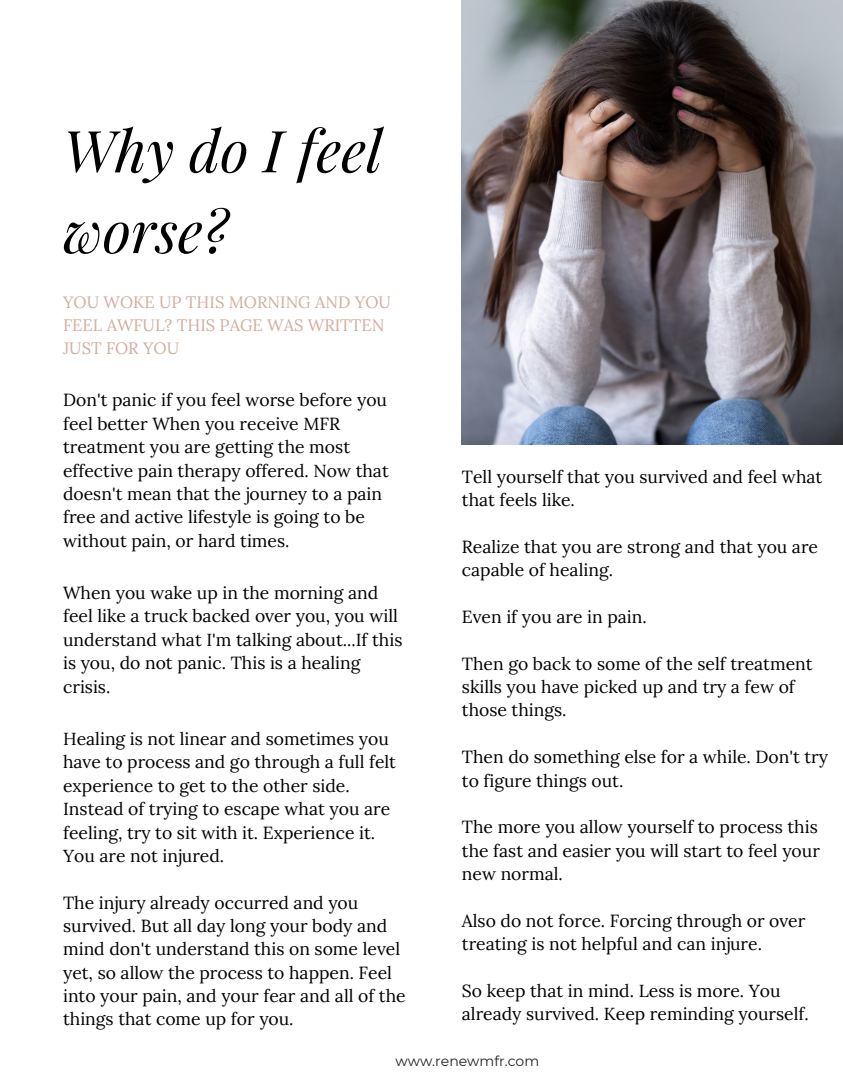
<style>
.page{position:relative;width:843px;height:1092px;background:#fff}
.page>*{position:absolute;margin:0;border:0;box-sizing:border-box;transform-origin:0 0}
.t1{font:italic 58.1px/80.9px "Playfair Display";color:#000}
.t2{font:17.5px/23.4px "Lora";color:#000}
.t3{font:16.45px/22.8px "Lora";color:#d1ad9c}
.t4{font:14px "Montserrat";color:#222}
</style>
<div class="page">
<img style="left:462px;top:0;width:381px;height:445px">
<p class="t1" style="left:63px;top:108px;width:320px">Why do I feel worse?</p>
<p class="t3" style="left:63px;top:291px;width:329px">YOU WOKE UP THIS MORNING AND YOU<br>FEEL AWFUL? THIS PAGE WAS WRITTEN<br>JUST FOR YOU</p>
<p class="t2" style="left:63px;top:388px;width:327px">Don't panic if you feel worse before you feel better When you receive MFR treatment you are getting the most effective pain therapy offered. Now that doesn't mean that the journey to a pain free and active lifestyle is going to be without pain, or hard times.</p>
<p class="t2" style="left:63px;top:581px;width:341px">When you wake up in the morning and feel like a truck backed over you, you will understand what I'm talking about...If this is you, do not panic. This is a healing crisis.</p>
<p class="t2" style="left:63px;top:727px;width:334px">Healing is not linear and sometimes you have to process and go through a full felt experience to get to the other side.<br>Instead of trying to escape what you are feeling, try to sit with it. Experience it.<br>You are not injured.</p>
<p class="t2" style="left:63px;top:890px;width:344px">The injury already occurred and you survived. But all day long your body and mind don't understand this on some level yet, so allow the process to happen. Feel into your pain, and your fear and all of the things that come up for you.</p>
<p class="t2" style="left:462px;top:465px;width:362px">Tell yourself that you survived and feel what that feels like.</p>
<p class="t2" style="left:462px;top:535px;width:358px">Realize that you are strong and that you are capable of healing.</p>
<p class="t2" style="left:462px;top:605px;width:186px">Even if you are in pain.</p>
<p class="t2" style="left:462px;top:652px;width:352px">Then go back to some of the self treatment skills you have picked up and try a few of those things.</p>
<p class="t2" style="left:462px;top:745px;width:368px">Then do something else for a while. Don't try to figure things out.</p>
<p class="t2" style="left:462px;top:815px;width:359px">The more you allow yourself to process this the fast and easier you will start to feel your new normal.</p>
<p class="t2" style="left:462px;top:909px;width:345px">Also do not force. Forcing through or over treating is not helpful and can injure.</p>
<p class="t2" style="left:462px;top:979px;width:348px">So keep that in mind. Less is more. You already survived. Keep reminding yourself.</p>
<p class="t4" style="left:395px;top:1052px;width:145px">www.renewmfr.com</p>
</div>
